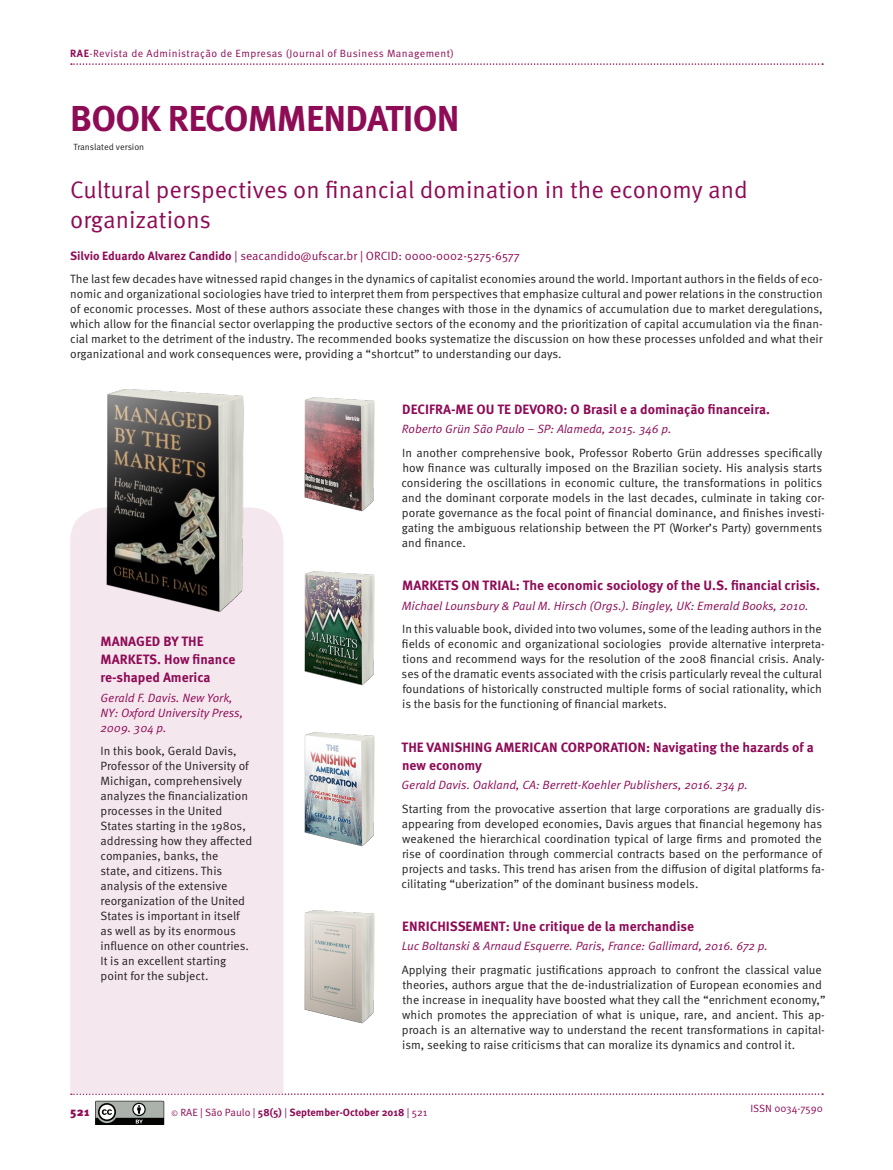
<style>
.page{position:relative;width:893px;height:1170px;background:#fff}
.page>*{position:absolute;margin:0;border:0;box-sizing:border-box;transform-origin:0 0}
._00_Tit_Seção{font:700 36px "Meta Pro";letter-spacing:-.02em;color:#8e0b56}
._03_Indicações_Titul{font:24px/30px "Meta Pro";color:#8e0b56}
._06_Indicações_Tit_L{font:700 13.5px/18px "Meta Pro";color:#8e0b56}
._08_Indicações_Resen{font:12px/15px "Meta Pro";color:#231f20}
._04_autor_email{font:12px/15px "Meta Pro";color:#231f20;text-align:justify}
._07_Indicações_Autor{font:italic 12px/15px "Meta Pro";color:#8e0b56}
._04_autor_email-2{font:12px "Meta Pro";color:#8e0b56}
.t1{font:900 12px "Meta Pro";color:#8e0b56}
.t2{font:10.5px "Meta Pro";letter-spacing:.035em;color:#8e0b56}
.t3{font:700 10.5px "Meta Pro";color:#8e0b56}
.t4{font:10.5px "Meta Pro";color:#8e0b56}
._01_versao{font:9px "Meta Pro";letter-spacing:-.005em;color:#231f20}
.s1{font-weight:700}
.s2{font-weight:400;font-size:7.5px}
.s3{font-weight:400}
</style>
<div class="page">
<svg style="left:71px;top:1093px;width:752px;height:1px"></svg>
<svg style="left:95px;top:1100px;width:70px;height:25px;background:#7a7e7a"></svg>
<svg style="left:71px;top:63px;width:752px;height:2px"></svg>
<div style="left:70px;top:536px;width:213px;height:557px;background:#f4e7ee"></div>
<img style="left:304px;top:397px;width:71px;height:115px">
<img style="left:304px;top:571px;width:71px;height:115px">
<img style="left:304px;top:732px;width:71px;height:115px">
<img style="left:304px;top:910px;width:71px;height:114px">
<img style="left:71px;top:389px;width:213px;height:247px">
<p class="t2" style="left:70px;top:47px;width:385px"><span class="s1">RAE</span>-Revista de Administração de Empresas (Journal of Business Management)</p>
<p class="_00_Tit_Seção" style="left:70px;top:96px;width:391px">BOOK RECOMMENDATION</p>
<p class="_01_versao" style="left:74px;top:141px;width:72px">Translated version</p>
<p class="_03_Indicações_Titul" style="left:70px;top:175px;width:679px">Cultural perspectives on financial domination in the economy and organizations</p>
<p class="_04_autor_email-2" style="left:70px;top:248px;width:451px"><span class="s1">Silvio Eduardo Alvarez Candido</span> | seacandido@ufscar.br | ORCID: 0000-0002-5275-6577</p>
<p class="_04_autor_email" style="left:70px;top:272px;width:754px">The last few decades have witnessed rapid changes in the dynamics of capitalist economies around the world. Important authors in the fields of eco&shy;nomic and organizational sociologies have tried to interpret them from perspectives that emphasize cultural and power relations in the construction of economic processes. Most of these authors associate these changes with those in the dynamics of accumulation due to market deregulations, which allow for the financial sector overlapping the productive sectors of the economy and the prioritization of capital accumulation via the finan&shy;cial market to the detriment of the industry. The recommended books systematize the discussion on how these processes unfolded and what their organizational and work consequences were, providing a “shortcut” to understanding our days.</p>
<p class="_06_Indicações_Tit_L" style="left:101px;top:633px;width:136px">MANAGED BY THE<br>MARKETS. How finance re-shaped America</p>
<p class="_07_Indicações_Autor" style="left:101px;top:690px;width:144px">Gerald F. Davis. New York,<br>NY: Oxford University Press,<br>2009. 304 p.</p>
<p class="_08_Indicações_Resen" style="left:101px;top:743px;width:153px">In this book, Gerald Davis,<br>Professor of the University of<br>Michigan, comprehensively analyzes the financialization processes in the United<br>States starting in the 1980s, addressing how they affected companies, banks, the<br>state, and citizens. This analysis of the extensive reorganization of the United<br>States is important in itself as well as by its enormous influence on other countries.<br>It is an excellent starting point for the subject.</p>
<p class="_06_Indicações_Tit_L" style="left:402px;top:401px;width:369px">DECIFRA-ME OU TE DEVORO: O Brasil e a dominação financeira.</p>
<p class="_07_Indicações_Autor" style="left:402px;top:422px;width:271px">Roberto Grün São Paulo – SP: Alameda, 2015. 346 p.</p>
<p class="_08_Indicações_Resen" style="left:401px;top:445px;width:425px">In another comprehensive book, Professor Roberto Grün addresses specifically how finance was culturally imposed on the Brazilian society. His analysis starts considering the oscillations in economic culture, the transformations in politics and the dominant corporate models in the last decades, culminate in taking cor&shy;porate governance as the focal point of financial dominance, and finishes investi&shy;gating the ambiguous relationship between the PT (Worker’s Party) governments and finance.</p>
<p class="_06_Indicações_Tit_L" style="left:402px;top:577px;width:419px">MARKETS ON TRIAL: The economic sociology of the U.S. financial crisis.</p>
<p class="_07_Indicações_Autor" style="left:402px;top:598px;width:408px">Michael Lounsbury &amp; Paul M. Hirsch (Orgs.). Bingley, UK: Emerald Books, 2010.</p>
<p class="_08_Indicações_Resen" style="left:402px;top:622px;width:425px">In this valuable book, divided into two volumes, some of the leading authors in the fields of economic and organizational sociologies provide alternative interpreta&shy;tions and recommend ways for the resolution of the 2008 financial crisis. Analy&shy;ses of the dramatic events associated with the crisis particularly reveal the cultural foundations of historically constructed multiple forms of social rationality, which is the basis for the functioning of financial markets.</p>
<p class="_06_Indicações_Tit_L" style="left:402px;top:738px;width:414px">THE VANISHING AMERICAN CORPORATION: Navigating the hazards of a new economy</p>
<p class="_07_Indicações_Autor" style="left:402px;top:777px;width:348px">Gerald Davis. Oakland, CA: Berrett-Koehler Publishers, 2016. 234 p.</p>
<p class="_08_Indicações_Resen" style="left:401px;top:801px;width:425px">Starting from the provocative assertion that large corporations are gradually dis&shy;appearing from developed economies, Davis argues that financial hegemony has weakened the hierarchical coordination typical of large firms and promoted the rise of coordination through commercial contracts based on the performance of projects and tasks. This trend has arisen from the diffusion of digital platforms fa&shy;cilitating “uberization” of the dominant business models.</p>
<p class="_06_Indicações_Tit_L" style="left:402px;top:917px;width:293px">ENRICHISSEMENT: Une critique de la merchandise</p>
<p class="_07_Indicações_Autor" style="left:402px;top:939px;width:367px">Luc Boltanski &amp; Arnaud Esquerre. Paris, France: Gallimard, 2016. 672 p.</p>
<p class="_08_Indicações_Resen" style="left:402px;top:962px;width:425px">Applying their pragmatic justifications approach to confront the classical value theories, authors argue that the de-industrialization of European economies and the increase in inequality have boosted what they call the “enrichment economy,” which promotes the appreciation of what is unique, rare, and ancient. This ap&shy;proach is an alternative way to understand the recent transformations in capital&shy;ism, seeking to raise criticisms that can moralize its dynamics and control it.</p>
<p class="t1" style="left:70px;top:1104px;width:21px">521</p>
<p class="t3" style="left:171px;top:1105px;width:257px"><span class="s2">©</span> <span class="s3">RAE | São Paulo |</span> 58(5) <span class="s3">|</span> September-October 2018 <span class="s3">| 521</span></p>
<p class="t4" style="left:750px;top:1101px;width:74px">ISSN 0034-7590</p>
</div>
